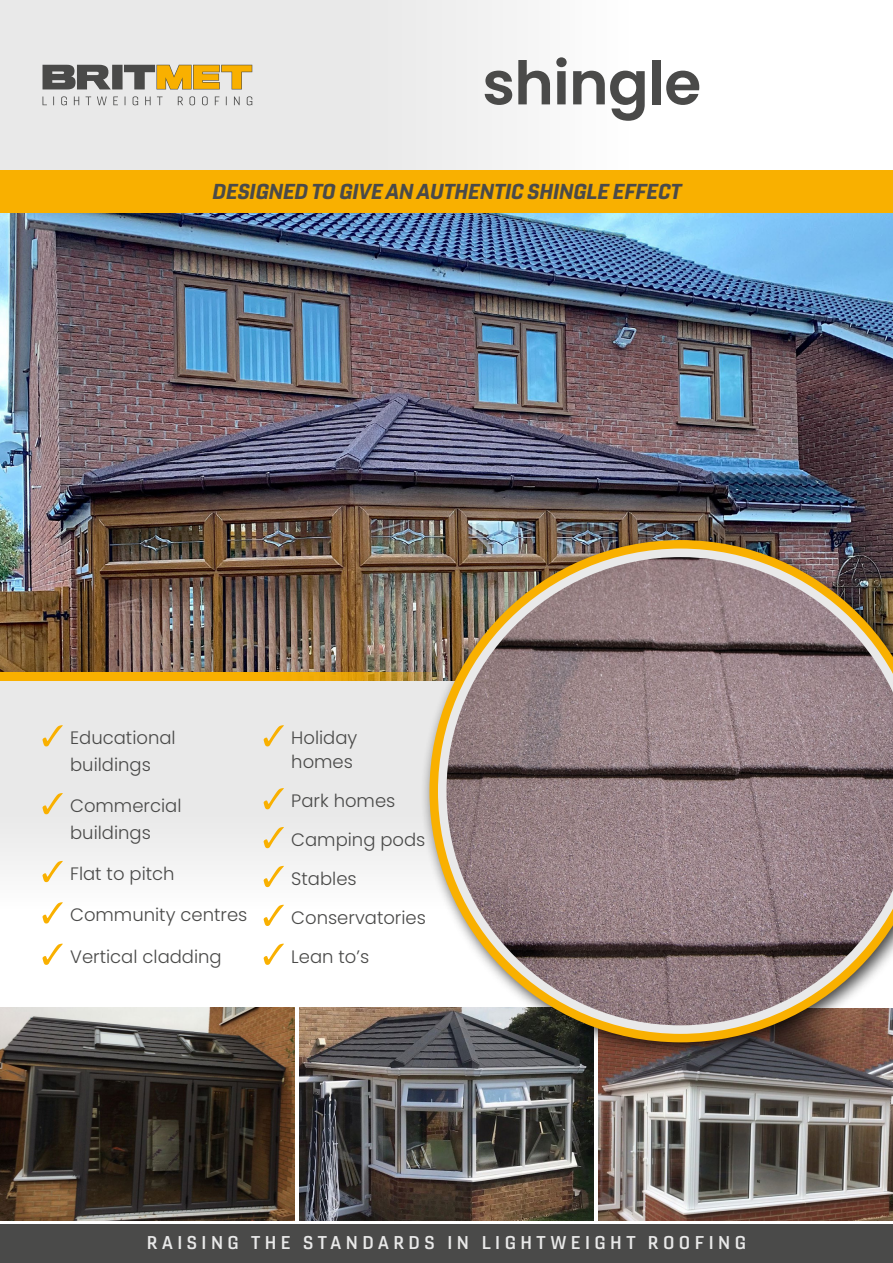
<style>
.page{position:relative;width:893px;height:1263px;background:#fff}
.page>*{position:absolute;margin:0;border:0;box-sizing:border-box;transform-origin:0 0}
.t1{font:600 60px "Poppins";letter-spacing:-.01em;color:#4a4a49}
.t2{font:italic 900 expanded 21px "Gineso";letter-spacing:-.01em;color:#4a4a49}
.t3{font:300 18px/38.8px "Poppins";color:#4a4a49}
.t4{font:18px "Gineso Ext Dem";letter-spacing:.25em;color:#e9e9e9}
</style>
<div class="page">
<div style="left:0;top:0;width:893px;height:170px;background:linear-gradient(to right,#e2e2e2,#fff)"></div>
<div style="left:0;top:680px;width:893px;height:328px;background:linear-gradient(to bottom,#e3e3e3,#fff)"></div>
<img style="left:299px;top:1008px;width:295px;height:212px">
<img style="left:0;top:213px;width:893px;height:459px">
<svg style="left:0;top:672px;width:420px;height:8px;fill:#f9b000"></svg>
<img style="left:598px;top:1060px;width:295px;height:160px">
<img style="left:0;top:1008px;width:295px;height:212px">
<div style="left:420px;top:531px;width:473px;height:529px;background:#000;opacity:.75"></div>
<img style="left:429px;top:540px;width:464px;height:502px">
<img style="left:438px;top:549px;width:455px;height:485px">
<svg style="left:43px;top:96px;width:209px;height:9px"></svg>
<svg style="left:43px;top:65px;width:209px;height:24px"></svg>
<div style="left:0;top:1225px;width:893px;height:38px;background:#4a4a49"></div>
<div style="left:0;top:170px;width:893px;height:43px;background:#f9b000"></div>
<svg style="left:43px;top:725px;width:20px;height:21px"></svg>
<svg style="left:43px;top:793px;width:20px;height:21px"></svg>
<svg style="left:43px;top:861px;width:20px;height:21px"></svg>
<svg style="left:43px;top:902px;width:20px;height:21px"></svg>
<svg style="left:43px;top:943px;width:20px;height:22px"></svg>
<svg style="left:264px;top:725px;width:20px;height:21px"></svg>
<svg style="left:264px;top:788px;width:20px;height:21px"></svg>
<svg style="left:264px;top:827px;width:20px;height:21px"></svg>
<svg style="left:264px;top:866px;width:20px;height:21px"></svg>
<svg style="left:264px;top:905px;width:20px;height:21px"></svg>
<svg style="left:264px;top:943px;width:20px;height:22px"></svg>
<img style="left:446px;top:557px;width:447px;height:468px">
<h1 class="t1" style="left:482px;top:49px;width:220px">shingle</h1>
<p class="t2" style="left:212px;top:178px;width:470px">DESIGNED TO GIVE AN AUTHENTIC SHINGLE EFFECT</p>
<p class="t3" style="left:70px;top:725px;width:107px;line-height:26.5px">Educational buildings</p>
<p class="t3" style="left:70px;top:792px;width:113px;line-height:26.5px">Commercial buildings</p>
<p class="t3" style="left:70px;top:854px;width:106px">Flat to pitch</p>
<p class="t3" style="left:70px;top:896px;width:179px">Community centres</p>
<p class="t3" style="left:70px;top:937px;width:153px">Vertical cladding</p>
<p class="t3" style="left:291px;top:726px;width:68px;line-height:24px">Holiday homes</p>
<p class="t3" style="left:291px;top:781px;width:136px">Park homes<br>Camping pods<br>Stables<br>Conservatories<br>Lean to’s</p>
<p class="t4" style="left:147px;top:1231px;width:600px">RAISING THE STANDARDS IN LIGHTWEIGHT ROOFING</p>
</div>
